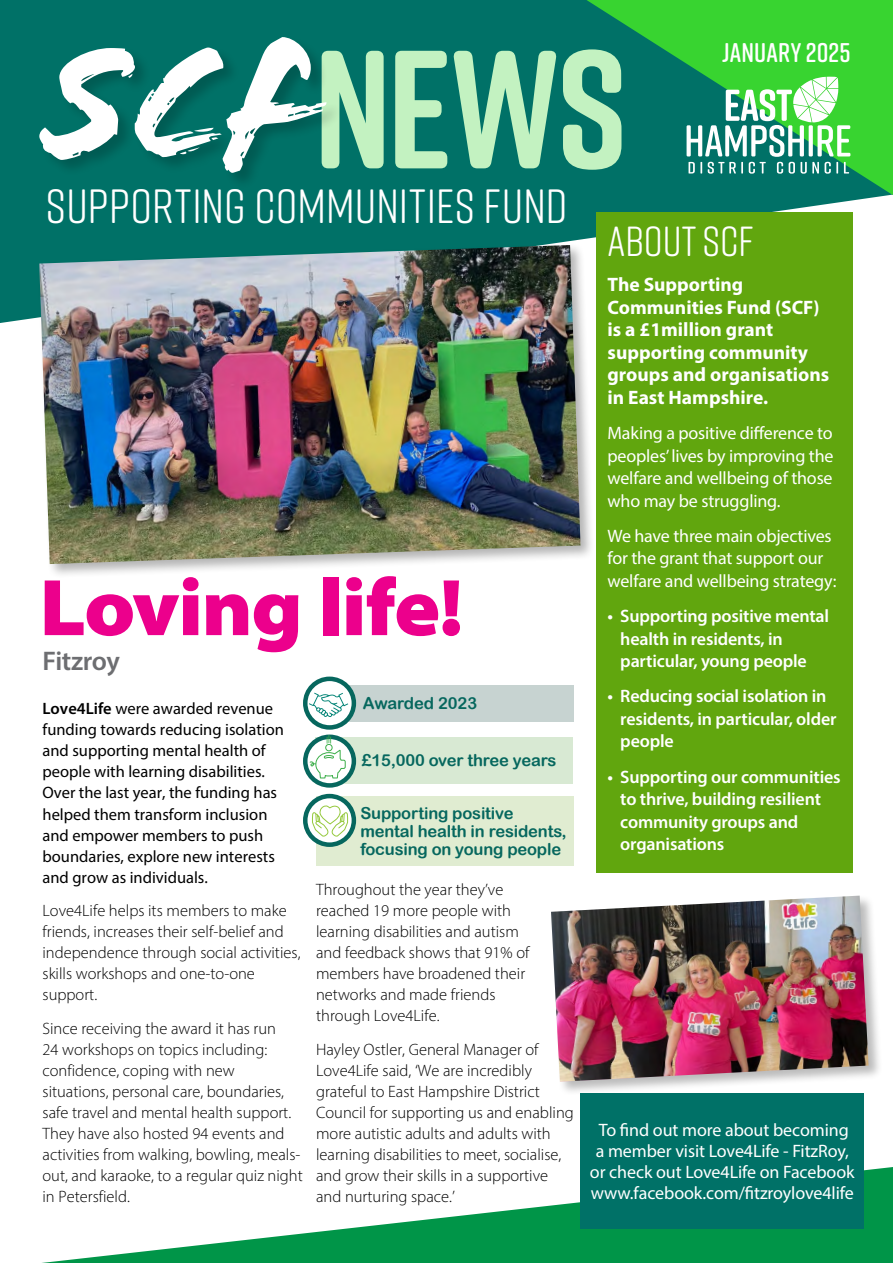
<style>
.page{position:relative;width:893px;height:1263px;background:#fff}
.page>*{position:absolute;margin:0;border:0;box-sizing:border-box;transform-origin:0 0}
.t1{font:174px "Flood Std";color:#fff}
.t2{font:700 168px "Rift Soft";color:#c3f2c1}
.t3{font:900 semi-expanded 81px "Myriad Pro";letter-spacing:-.02em;color:#ec008c}
.t4{font:48px "Rift Soft";color:#fff}
.t5{font:42px "Rift Soft";color:#fff}
.t6{font:600 27px "Rift Soft";letter-spacing:.005em;color:#fff}
.t7{font:27px "Myriad Variable Concept";letter-spacing:-.015em;color:#6d6e71}
.t8{font:700 19.5px/22.5px "Myriad Pro";color:#fff}
.t9{font:18px/22.5px "Myriad Pro";letter-spacing:-.01em;color:#fff;text-align:justify}
.t10{font:600 18px/22.5px "Myriad Pro";letter-spacing:-.01em;color:#fff}
.t11{font:16.5px/21px "Myriad Variable Concept";color:#000}
.t12{font:16.5px/21px "Myriad Pro";color:#000}
.t13{font:16.5px/18px "Arial Rounded MT Bold";letter-spacing:-.01em;color:#06675e}
.s1{font-family:"Myriad Variable Concept"}
</style>
<div class="page">
<div style="left:0;top:0;width:890px;height:323px;background:#007167"></div>
<svg style="left:42px;top:1167px;width:851px;height:96px"></svg>
<svg style="left:586px;top:0;width:307px;height:195px;background:#1da549"></svg>
<svg style="left:687px;top:77px;width:163px;height:97px"></svg>
<div style="left:39px;top:37px;width:305px;height:153px;background:#000;opacity:.2"></div>
<div style="left:36px;top:242px;width:560px;height:337px;background:#000;opacity:.3"></div>
<img style="left:39px;top:245px;width:541px;height:319px">
<div style="left:596px;top:212px;width:256px;height:661px;background:#61a60e"></div>
<div style="left:316px;top:685px;width:258px;height:37px;background:#c7d3d1"></div>
<svg style="left:305px;top:679px;width:49px;height:48px"></svg>
<div style="left:303px;top:677px;width:53px;height:53px;border:4px solid #06675e;border-radius:50%"></div>
<svg style="left:309px;top:693px;width:39px;height:24px"></svg>
<div style="left:315px;top:737px;width:258px;height:46px;background:#d8e9d3"></div>
<svg style="left:305px;top:737px;width:49px;height:48px"></svg>
<div style="left:303px;top:734px;width:53px;height:54px;border:4px solid #06675e;border-radius:50%"></div>
<svg style="left:309px;top:735px;width:37px;height:44px;background:#c7e1d5"></svg>
<div style="left:316px;top:796px;width:258px;height:70px;background:#e0ecd1"></div>
<svg style="left:305px;top:796px;width:49px;height:49px"></svg>
<div style="left:303px;top:794px;width:53px;height:53px;border:4px solid #06675e;border-radius:50%"></div>
<svg style="left:312px;top:796px;width:36px;height:41px"></svg>
<div style="left:549px;top:894px;width:333px;height:202px;background:#000;opacity:.27"></div>
<img style="left:551px;top:896px;width:317px;height:186px">
<div style="left:580px;top:1094px;width:284px;height:135px;background:#007167"></div>
<h1 class="t1" style="left:44px;top:0;width:274px">SCF</h1>
<h2 class="t2" style="left:313px;top:-11px;width:315px">NEWS</h2>
<h3 class="t6" style="left:722px;top:33px;width:130px">JANUARY 2025</h3>
<h3 class="t4" style="left:46px;top:173px;width:523px">SUPPORTING COMMUNITIES FUND</h3>
<h3 class="t3" style="left:40px;top:553px;width:425px">Loving life!</h3>
<h3 class="t7" style="left:43px;top:645px;width:79px">Fitzroy</h3>
<p class="t12" style="left:43px;top:698px;width:243px"><span class="s1">Love4Life</span> were awarded revenue funding towards reducing isolation and supporting mental health of people with learning disabilities.<br>Over the last year, the funding has helped them transform inclusion and empower members to push boundaries, explore new interests and grow as individuals.</p>
<p class="t11" style="left:43px;top:900px;width:260px">Love4Life helps its members to make friends, increases their self-belief and independence through social activities, skills workshops and one-to-one support.</p>
<p class="t11" style="left:43px;top:1018px;width:262px">Since receiving the award it has run<br>24 workshops on topics including: confidence, coping with new situations, personal care, boundaries, safe travel and mental health support.<br>They have also hosted 94 events and activities from walking, bowling, meals&shy;out, and karaoke, to a regular quiz night in Petersfield.</p>
<p class="t13" style="left:363px;top:694px;width:116px">Awarded 2023</p>
<p class="t13" style="left:362px;top:751px;width:196px">£15,000 over three years</p>
<p class="t13" style="left:360px;top:804px;width:208px">Supporting positive mental health in residents, focusing on young people</p>
<p class="t11" style="left:316px;top:879px;width:215px">Throughout the year they’ve reached 19 more people with learning disabilities and autism and feedback shows that 91% of members have broadened their networks and made friends through Love4Life.</p>
<p class="t11" style="left:316px;top:1039px;width:259px">Hayley Ostler, General Manager of Love4Life said, ‘We are incredibly grateful to East Hampshire District Council for supporting us and enabling more autistic adults and adults with learning disabilities to meet, socialise, and grow their skills in a supportive and nurturing space.’</p>
<h3 class="t5" style="left:608px;top:212px;width:147px">ABOUT SCF</h3>
<p class="t8" style="left:608px;top:273px;width:223px">The Supporting<br>Communities Fund (SCF) is a £1million grant supporting community groups and organisations in East Hampshire.</p>
<p class="t9" style="left:608px;top:421px;width:228px">Making a positive difference to peoples’ lives by improving the welfare and wellbeing of those who may be struggling.</p>
<p class="t9" style="left:608px;top:524px;width:231px;text-align:left">We have three main objectives for the grant that support our welfare and wellbeing strategy:</p>
<p class="t10" style="left:620px;top:604px;width:210px;text-indent:-13px">• Supporting positive mental health in residents, in particular, young people</p>
<p class="t10" style="left:620px;top:685px;width:218px;text-indent:-13px">• Reducing social isolation in residents, in particular, older people</p>
<p class="t10" style="left:620px;top:765px;width:222px;text-indent:-13px">• Supporting our communities to thrive, building resilient community groups and organisations</p>
<p class="t9" style="left:590px;top:1119px;width:266px;line-height:21px;text-align:center">To find out more about becoming<br>a member visit Love4Life - FitzRoy, or check out Love4Life on Facebook www.facebook.com/fitzroylove4life</p>
</div>
